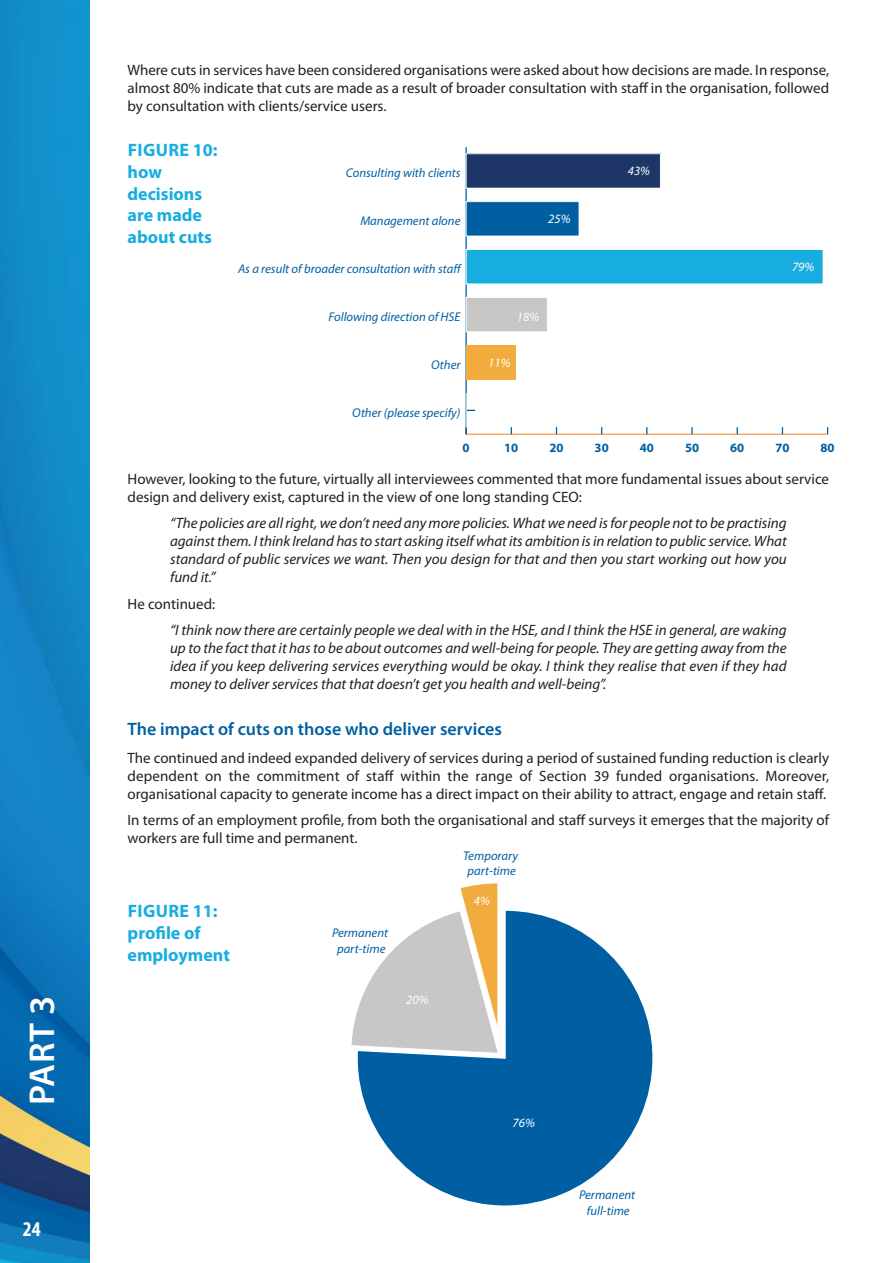
<style>
.page{position:relative;width:893px;height:1263px;background:#fff}
.page>*{position:absolute;margin:0;border:0;box-sizing:border-box;transform-origin:0 0}
.t1{font:600 36px "Myriad Pro";color:#fff}
.t2{font:700 condensed 21px "Myriad Pro";color:#fff}
.t3{font:700 18px/21.6px "Myriad Pro";color:#18ade1}
.t4{font:600 18px "Myriad Pro";color:#005fa2}
.t5{font:15px/18px "Myriad Pro";color:#231f20;text-align:justify}
.t6{font:italic 15px/18px "Myriad Pro";color:#231f20;text-align:justify}
.t7{font:italic 12.75px/15.3px "Myriad Pro";color:#005fa2;text-align:center}
.t8{font:italic 12.75px "Myriad Pro";color:#fff}
.t9{font:700 12.75px "Myriad Pro";color:#005fa2}
</style>
<div class="page">
<img style="left:0;top:0;width:89px;height:1263px">
<svg style="left:351px;top:883px;width:147px;height:163px"></svg>
<svg style="left:357px;top:910px;width:296px;height:296px;background:#367bab"></svg>
<hr style="left:466px;top:434px;width:362px;height:1px;background:#faa863">
<svg style="left:691px;top:427px;width:2px;height:7px"></svg>
<hr style="left:465px;top:147px;width:2px;height:287px;background:#005fa2">
<div style="left:466px;top:154px;width:194px;height:34px;background:#1e3567"></div>
<div style="left:466px;top:153px;width:195px;height:36px;border:1px solid #fff"></div>
<div style="left:466px;top:202px;width:113px;height:34px;background:#005fa2"></div>
<div style="left:466px;top:201px;width:113px;height:35px;border:1px solid #fff"></div>
<div style="left:466px;top:249px;width:357px;height:35px;background:#18ade1"></div>
<div style="left:466px;top:249px;width:357px;height:35px;border:1px solid #fff"></div>
<div style="left:466px;top:297px;width:81px;height:35px;background:#c7c7c6"></div>
<div style="left:466px;top:297px;width:82px;height:35px;border:1px solid #fff"></div>
<hr style="left:466px;top:393px;width:1px;height:35px;background:#fff">
<div style="left:466px;top:345px;width:50px;height:35px;background:#f2ab3d"></div>
<h1 class="t1" style="left:28px;top:1105px;width:111px;rotate:-90deg">PART 3</h1>
<h2 class="t2" style="left:23px;top:1217px;width:19px">24</h2>
<p class="t5" style="left:128px;top:62px;width:703px">Where cuts in services have been considered organisations were asked about how decisions are made. In response, almost 80% indicate that cuts are made as a result of broader consultation with staff in the organisation, followed by consultation with clients/service users.</p>
<p class="t3" style="left:128px;top:141px;width:91px">FIGURE 10: how decisions are made about cuts</p>
<p class="t7" style="left:346px;top:166px;width:116px">Consulting with clients</p>
<p class="t8" style="left:628px;top:165px;width:24px">43%</p>
<p class="t8" style="left:548px;top:213px;width:24px">25%</p>
<p class="t7" style="left:360px;top:214px;width:102px">Management alone</p>
<p class="t7" style="left:238px;top:262px;width:225px">As a result of broader consultation with staff</p>
<p class="t7" style="left:329px;top:310px;width:133px">Following direction of HSE</p>
<p class="t7" style="left:431px;top:358px;width:31px">Other</p>
<p class="t7" style="left:352px;top:406px;width:110px">Other (please specify)</p>
<p class="t8" style="left:517px;top:311px;width:24px">18%</p>
<p class="t8" style="left:488px;top:357px;width:24px">11%</p>
<p class="t8" style="left:792px;top:262px;width:24px">79%</p>
<p class="t9" style="left:463px;top:440px;width:9px">0</p>
<p class="t9" style="left:504px;top:440px;width:16px">10</p>
<p class="t9" style="left:549px;top:440px;width:16px">20</p>
<p class="t9" style="left:595px;top:440px;width:16px">30</p>
<p class="t9" style="left:640px;top:440px;width:16px">40</p>
<p class="t9" style="left:685px;top:440px;width:16px">50</p>
<p class="t9" style="left:730px;top:440px;width:16px">60</p>
<p class="t9" style="left:775px;top:440px;width:16px">70</p>
<p class="t9" style="left:821px;top:440px;width:16px">80</p>
<p class="t5" style="left:128px;top:471px;width:703px">However, looking to the future, virtually all interviewees commented that more fundamental issues about service design and delivery exist, captured in the view of one long standing CEO:</p>
<p class="t6" style="left:170px;top:515px;width:618px">“The policies are all right, we don’t need any more policies. What we need is for people not to be practising against them. I think Ireland has to start asking itself what its ambition is in relation to public service. What standard of public services we want. Then you design for that and then you start working out how you fund it.”</p>
<p class="t5" style="left:128px;top:596px;width:89px">He continued:</p>
<p class="t6" style="left:170px;top:623px;width:618px">“I think now there are certainly people we deal with in the HSE, and I think the HSE in general, are waking up to the fact that it has to be about outcomes and well-being for people. They are getting away from the idea if you keep delivering services everything would be okay. I think they realise that even if they had money to deliver services that that doesn’t get you health and well-being”.</p>
<p class="t4" style="left:128px;top:722px;width:376px">The impact of cuts on those who deliver services</p>
<p class="t5" style="left:128px;top:750px;width:703px">The continued and indeed expanded delivery of services during a period of sustained funding reduction is clearly dependent on the commitment of staff within the range of Section 39 funded organisations. Moreover, organisational capacity to generate income has a direct impact on their ability to attract, engage and retain staff.</p>
<p class="t5" style="left:128px;top:813px;width:703px">In terms of an employment profile, from both the organisational and staff surveys it emerges that the majority of workers are full time and permanent.</p>
<p class="t3" style="left:128px;top:902px;width:104px">FIGURE 11: profile of employment</p>
<p class="t7" style="left:332px;top:926px;width:58px">Permanent part-time</p>
<p class="t8" style="left:406px;top:994px;width:24px">20%</p>
<p class="t7" style="left:463px;top:849px;width:56px">Temporary part-time</p>
<p class="t8" style="left:474px;top:895px;width:18px">4%</p>
<p class="t8" style="left:512px;top:1117px;width:24px">76%</p>
<p class="t7" style="left:579px;top:1188px;width:58px">Permanent full-time</p>
</div>
